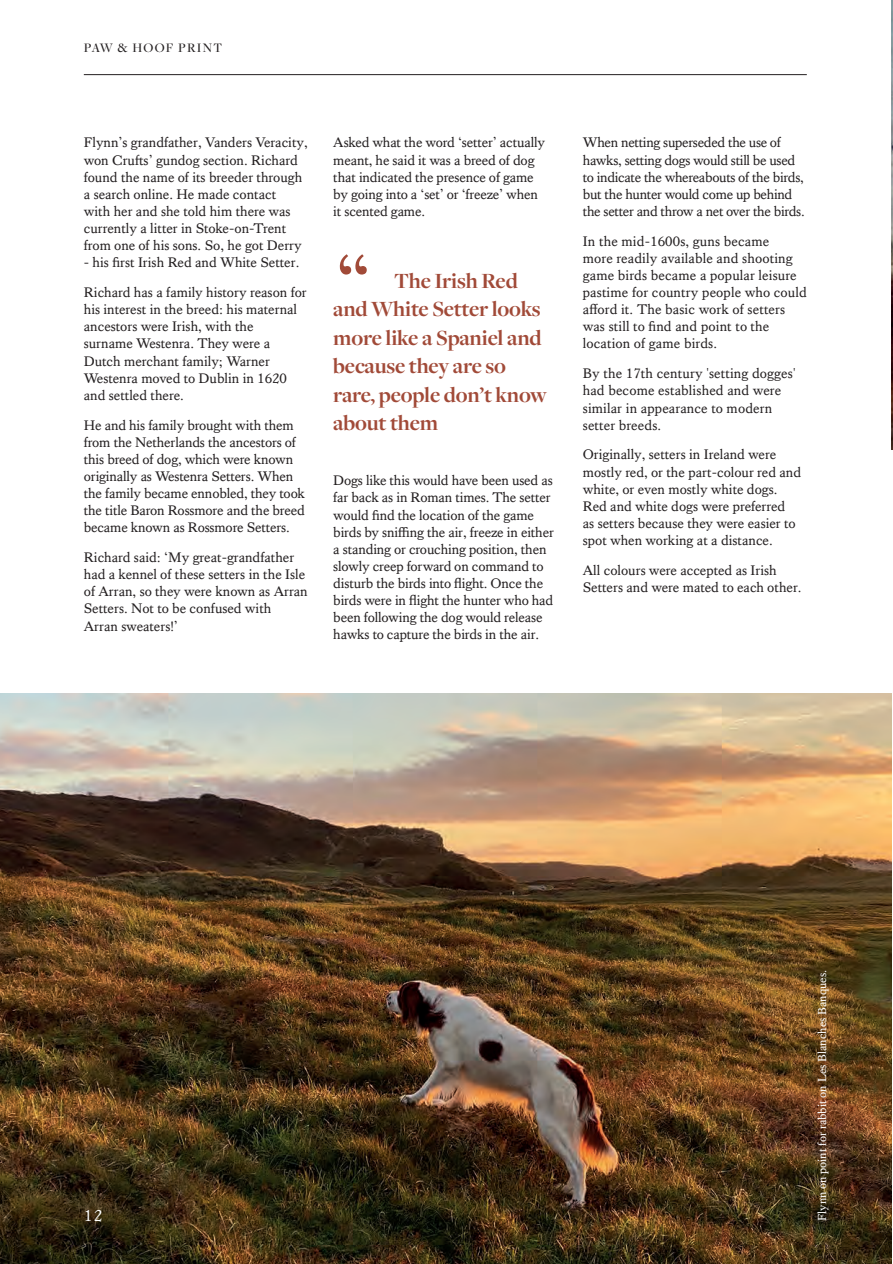
<style>
.page{position:relative;width:893px;height:1264px;background:#fff}
.page>*{position:absolute;margin:0;border:0;box-sizing:border-box;transform-origin:0 0}
.QUOTE{font:87px "Kings Caslon";color:#a14a38}
.QUOTE-2{font:700 22.5px/28.5px "Freight Disp Pro";letter-spacing:-.01em;color:#a14a38}
.t1{font:16.5px "Kings Caslon";color:#fff}
.Body_copy{font:14.25px/17.1px "Kings Caslon";letter-spacing:-.01em;color:#231f20}
.Body_copy-2{font:14.25px/17.1px "Kings Caslon";letter-spacing:.01em;color:#231f20}
.Section_type{font:500 13.5px "Freight Disp Pro";letter-spacing:.09em;color:#231f20}
.Body_copy-3{font:12px "Kings Caslon";color:#fff}
</style>
<div class="page">
<hr style="left:84px;top:74px;width:723px;height:1px;background:#231f20">
<img style="left:0;top:693px;width:892px;height:570px">
<img style="left:892px;top:1px;width:1px;height:448px">
<p class="Section_type" style="left:84px;top:39px;width:140px">PAW &amp; HOOF PRINT</p>
<p class="Body_copy" style="left:84px;top:134px;width:225px">Flynn’s grandfather, Vanders Veracity, won Crufts’ gundog section. Richard found the name of its breeder through a search online. He made contact<br>with her and she told him there was currently a litter in Stoke-on-Trent from one of his sons. So, he got Derry</p>
<p class="Body_copy" style="left:84px;top:254px;width:217px">- his first Irish Red and White Setter.</p>
<p class="Body_copy" style="left:84px;top:284px;width:224px">Richard has a family history reason for his interest in the breed: his maternal ancestors were Irish, with the<br>surname Westenra. They were a<br>Dutch merchant family; Warner<br>Westenra moved to Dublin in 1620 and settled there.</p>
<p class="Body_copy" style="left:84px;top:416px;width:223px">He and his family brought with them from the Netherlands the ancestors of this breed of dog, which were known originally as Westenra Setters. When the family became ennobled, they took the title Baron Rossmore and the breed became known as Rossmore Setters.</p>
<p class="Body_copy" style="left:84px;top:548px;width:225px">Richard said: ‘My great-grandfather had a kennel of these setters in the Isle of Arran, so they were known as Arran<br>Setters. Not to be confused with<br>Arran sweaters!’</p>
<p class="Body_copy" style="left:333px;top:134px;width:213px">Asked what the word ‘setter’ actually meant, he said it was a breed of dog that indicated the presence of game by going into a ‘set’ or ‘freeze’ when it scented game.</p>
<p class="QUOTE" style="left:333px;top:237px;width:41px">“</p>
<p class="QUOTE-2" style="left:333px;top:266px;width:215px;text-indent:61px">The Irish Red and White Setter looks more like a Spaniel and because they are so rare, people don’t know about them</p>
<p class="Body_copy" style="left:333px;top:472px;width:222px">Dogs like this would have been used as far back as in Roman times. The setter would find the location of the game birds by sniffing the air, freeze in either a standing or crouching position, then slowly creep forward on command to disturb the birds into flight. Once the birds were in flight the hunter who had been following the dog would release hawks to capture the birds in the air.</p>
<p class="Body_copy" style="left:583px;top:134px;width:223px">When netting superseded the use of hawks, setting dogs would still be used to indicate the whereabouts of the birds, but the hunter would come up behind the setter and throw a net over the birds.</p>
<p class="Body_copy-2" style="left:583px;top:232px;width:225px">In the mid-1600s, guns became<br>more readily available and shooting game birds became a popular leisure pastime for country people who could afford it. The basic work of setters was still to find and point to the location of game birds.</p>
<p class="Body_copy-2" style="left:583px;top:365px;width:214px">By the 17th century 'setting dogges' had become established and were similar in appearance to modern setter breeds.</p>
<p class="Body_copy" style="left:583px;top:446px;width:220px">Originally, setters in Ireland were mostly red, or the part-colour red and white, or even mostly white dogs.<br>Red and white dogs were preferred<br>as setters because they were easier to spot when working at a distance.</p>
<p class="Body_copy" style="left:583px;top:561px;width:220px">All colours were accepted as Irish<br>Setters and were mated to each other.</p>
<p class="t1" style="left:84px;top:1205px;width:20px">12</p>
<p class="Body_copy-3" style="left:815px;top:1220px;width:253px;rotate:-90deg">Flynn on point for rabbit on Les Blanches Banques.</p>
</div>
